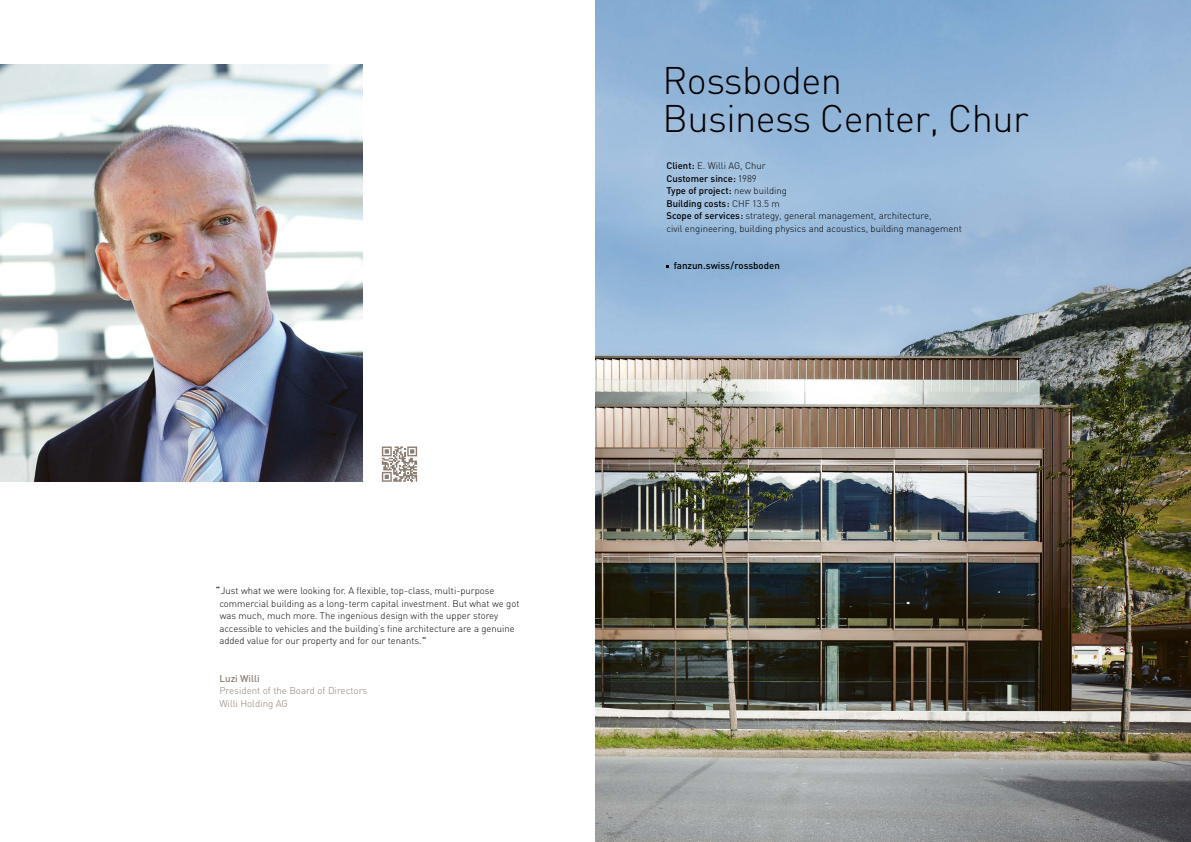
<style>
.page{position:relative;width:1191px;height:842px;background:#fff}
.page>*{position:absolute;margin:0;border:0;box-sizing:border-box;transform-origin:0 0}
.t1{font:300 38px/37.5px "DIN";letter-spacing:-.015em;color:#000}
.t2{font:300 9.8px/12.5px "DIN";color:#8b7e70}
.t3{font:500 9.8px "DIN";color:#000}
.t4{font:500 9.8px "DIN";color:#8b7e70}
.t5{font:300 9.5px/12.5px "DIN";color:#000}
.s1{font-weight:500}
</style>
<div class="page">
<img style="left:595px;top:0;width:596px;height:842px">
<img style="left:0;top:64px;width:362px;height:418px">
<svg style="left:382px;top:446px;width:35px;height:36px"></svg>
<p class="t5" style="left:219px;top:584px;width:301px;text-indent:-3px"><span class="s1">“</span>Just what we were looking for. A flexible, top-class, multi- purpose commercial building as a long-term capital investment. But what we got was much, much more. The ingenious design with the upper storey accessible to vehicles and the building’s fine architecture are a genuine added value for our property and for our tenants.<span class="s1">”</span></p>
<p class="t4" style="left:220px;top:672px;width:42px">Luzi Willi</p>
<p class="t2" style="left:219px;top:684px;width:149px">President of the Board of Directors<br>Willi Holding AG</p>
<h1 class="t1" style="left:662px;top:61px;width:367px">Rossboden<br>Business Center, Chur</h1>
<p class="t5" style="left:666px;top:159px;width:297px"><span class="s1">Client:</span> E. Willi AG, Chur<br><span class="s1">Customer since:</span> 1989<br><span class="s1">Type of project:</span> new building<br><span class="s1">Building costs:</span> CHF 13.5 m<br><span class="s1">Scope of services:</span> strategy, general management, architecture,<br>civil engineering, building physics and acoustics, building management</p>
<p class="t3" style="left:674px;top:259px;width:108px">fanzun.swiss/rossboden</p>
</div>
